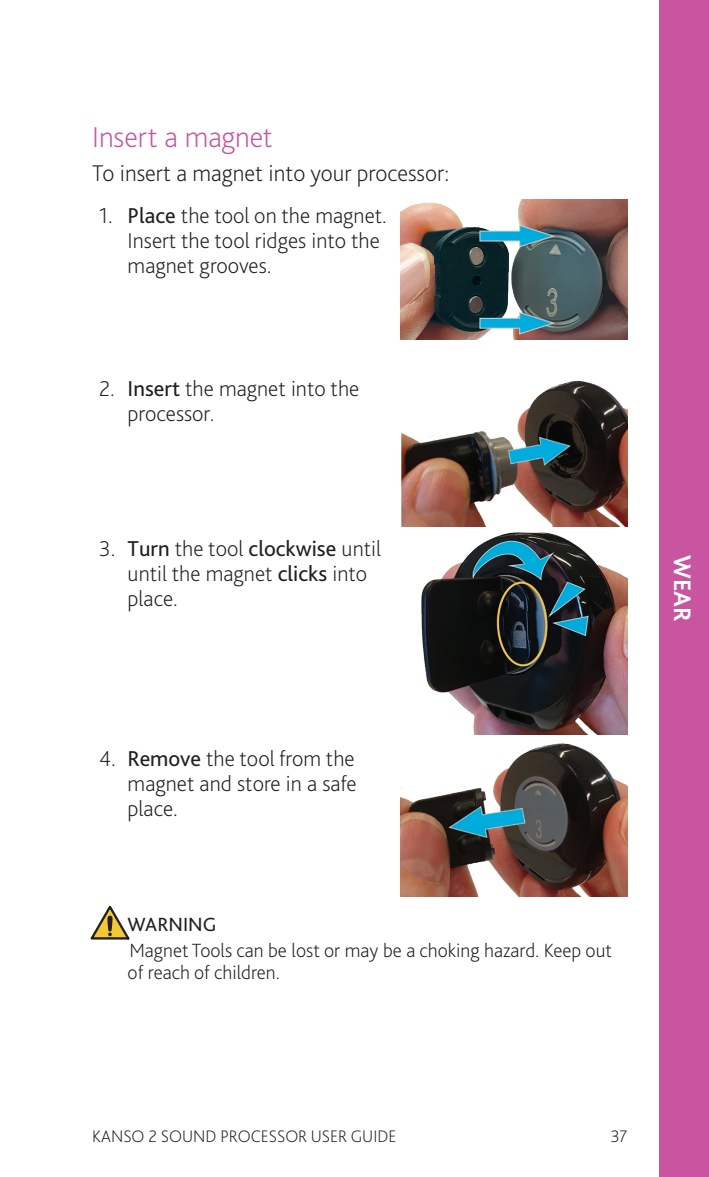
<style>
.page{position:relative;width:709px;height:1177px;background:#fff}
.page>*{position:absolute;margin:0;border:0;box-sizing:border-box;transform-origin:0 0}
.Heading_3_pink{font:200 30px "Bliss Pro";letter-spacing:-.005em;color:#c955a0}
.Side_tabs{font:700 25px "Bliss Pro";color:#fff}
.Body_Copy{font:200 23.75px "Bliss Pro";color:#231f20}
.Body_Copy_-_steps{font:200 22.5px/25px "Bliss Pro";color:#231f20}
.Note-Tip-Caution-War{font:200 20px/22.5px "Bliss Pro";color:#231f20}
.Note-Tip-Caution-War-2{font:20px "Bliss Pro";color:#231f20}
.t1{font:200 17.5px "Bliss Pro";color:#231f20}
.s1{font-weight:400}
</style>
<div class="page">
<div style="left:659px;top:0;width:50px;height:1176px;background:#c955a0"></div>
<img style="left:400px;top:199px;width:227px;height:141px">
<img style="left:401px;top:380px;width:226px;height:146px">
<img style="left:421px;top:532px;width:206px;height:202px">
<img style="left:400px;top:743px;width:227px;height:153px">
<svg style="left:91px;top:905px;width:38px;height:34px"></svg>
<p class="Heading_3_pink" style="left:92px;top:118px;width:182px">I nsert a magnet</p>
<p class="Body_Copy" style="left:92px;top:159px;width:358px">To insert a magnet into your processor:</p>
<p class="Body_Copy_-_steps" style="left:128px;top:203px;width:261px;text-indent:-28px">1. <span class="s1">Place</span> the tool on the magnet.<br>I nsert the tool ridges into the magnet grooves.</p>
<p class="Body_Copy_-_steps" style="left:128px;top:375px;width:233px;text-indent:-28px">2. <span class="s1">Insert</span> the magnet into the processor.</p>
<p class="Body_Copy_-_steps" style="left:128px;top:535px;width:255px;text-indent:-28px">3. <span class="s1">Turn</span> the tool <span class="s1">clockwise</span> until until the magnet <span class="s1">clicks</span> into place.</p>
<p class="Body_Copy_-_steps" style="left:128px;top:745px;width:230px;text-align:justify;text-indent:-28px">4. <span class="s1">Remove</span> the tool from the magnet and store in a safe place.</p>
<p class="Note-Tip-Caution-War-2" style="left:128px;top:911px;width:90px">WARNING</p>
<p class="Note-Tip-Caution-War" style="left:128px;top:938px;width:486px">Magnet Tools can be lost or may be a choking hazard. Keep out of reach of children.</p>
<p class="Side_tabs" style="left:698px;top:555px;width:68px;rotate:90deg">WEAR</p>
<p class="t1" style="left:92px;top:1125px;width:306px">KANSO 2 SOUND PROCESSOR USER GUI DE</p>
<p class="t1" style="left:611px;top:1125px;width:18px">37</p>
</div>
